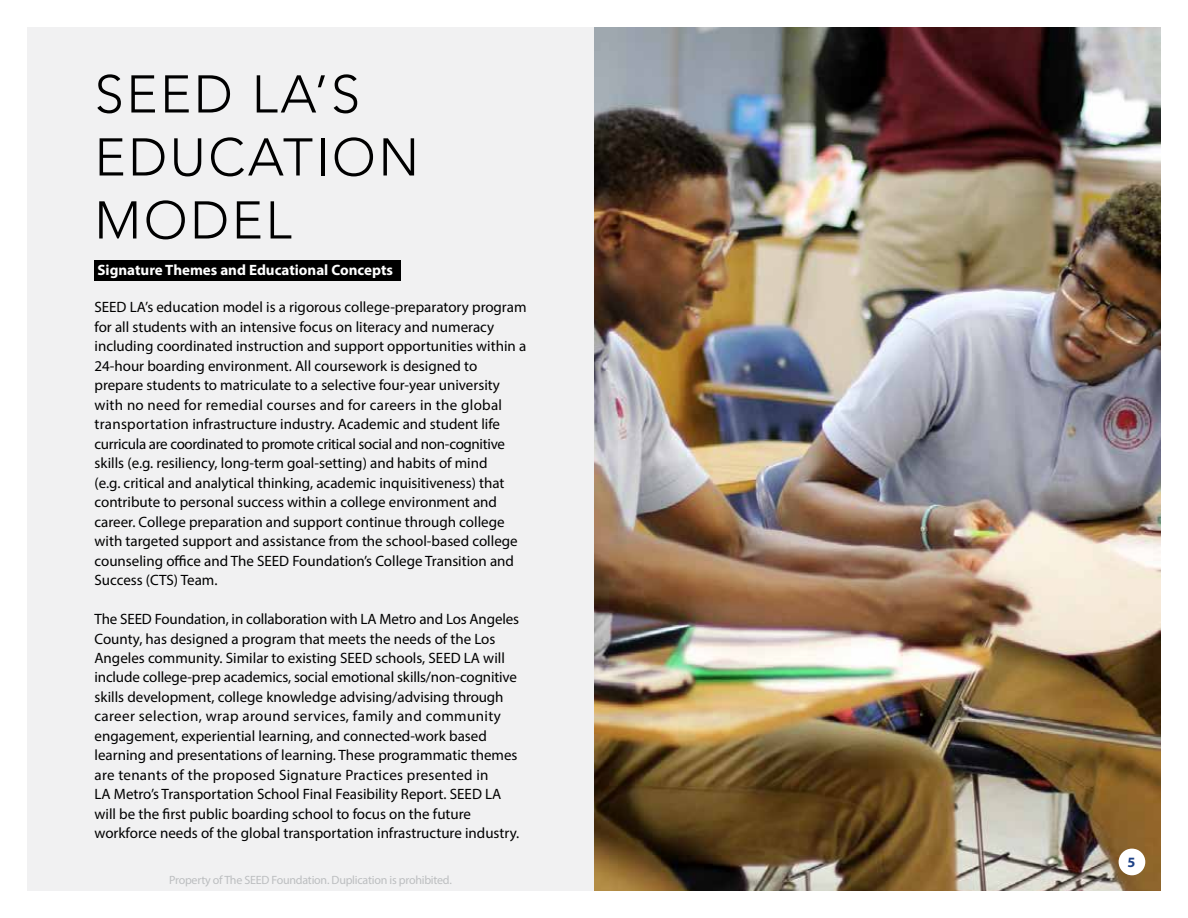
<style>
.page{position:relative;width:1188px;height:918px;background:#fff}
.page>*{position:absolute;margin:0;border:0;box-sizing:border-box;transform-origin:0 0}
.t1{font:300 52.5px/63px "Avenir";letter-spacing:.05em;color:#000}
.t2{font:15px/19.5px "Myriad Pro";color:#000}
.t3{font:700 15px "Myriad Pro";color:#fff}
.t4{font:700 14.25px "Myriad Pro";color:#1e4286}
.t5{font:12px "Myriad Pro";letter-spacing:-.02em;color:#bcbec0}
</style>
<div class="page">
<div style="left:27px;top:27px;width:567px;height:864px;background:#f1f1f2"></div>
<div style="left:94px;top:260px;width:307px;height:20px;background:#000"></div>
<img style="left:594px;top:27px;width:567px;height:864px">
<div style="left:1119px;top:849px;width:26px;height:26px;background:#fff;border-radius:50%"></div>
<h1 class="t1" style="left:94px;top:63px;width:326px">SEED LA’S<br>EDUCATION<br>MODEL</h1>
<p class="t3" style="left:98px;top:260px;width:297px">Signature Themes and Educational Concepts</p>
<p class="t2" style="left:94px;top:297px;width:434px">SEED LA’s education model is a rigorous college-preparatory program for all students with an intensive focus on literacy and numeracy including coordinated instruction and support opportunities within a 24-hour boarding environment. All coursework is designed to prepare students to matriculate to a selective four-year university with no need for remedial courses and for careers in the global transportation infrastructure industry. Academic and student life curricula are coordinated to promote critical social and non-cognitive skills (e.g. resiliency, long-term goal-setting) and habits of mind<br>(e.g. critical and analytical thinking, academic inquisitiveness) that contribute to personal success within a college environment and career. College preparation and support continue through college with targeted support and assistance from the school-based college counseling office and The SEED Foundation’s College Transition and Success (CTS) Team.</p>
<p class="t2" style="left:94px;top:609px;width:426px">The SEED Foundation, in collaboration with LA Metro and Los Angeles County, has designed a program that meets the needs of the Los Angeles community. Similar to existing SEED schools, SEED LA will include college-prep academics, social emotional skills/non-cognitive skills development, college knowledge advising/advising through career selection, wrap around services, family and community engagement, experiential learning, and connected-work based learning and presentations of learning. These programmatic themes are tenants of the proposed Signature Practices presented in<br>LA Metro’s Transportation School Final Feasibility Report. SEED LA will be the first public boarding school to focus on the future workforce needs of the global transportation infrastructure industry.</p>
<p class="t5" style="left:169px;top:872px;width:284px">Property of The SEED Foundation. Duplication is prohibited.</p>
<p class="t4" style="left:1128px;top:853px;width:9px">5</p>
</div>
